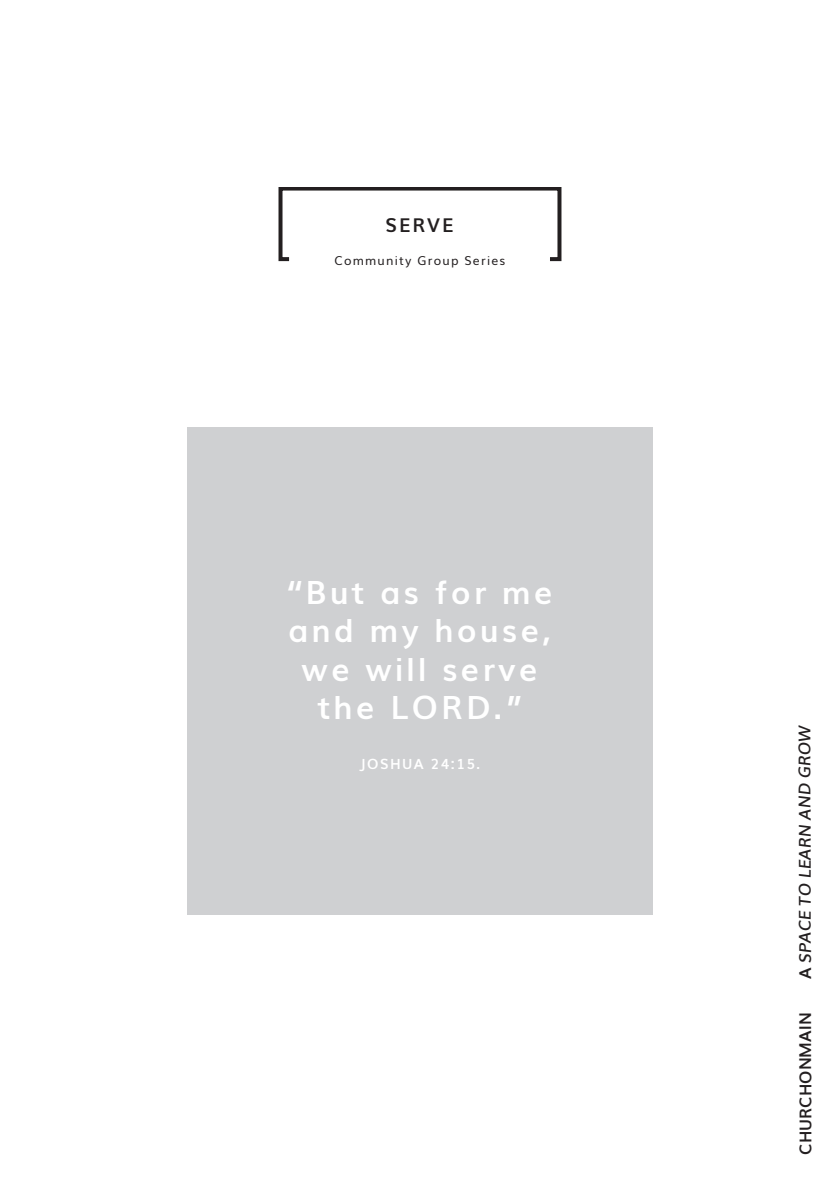
<style>
.page{position:relative;width:840px;height:1189px;background:#fff}
.page>*{position:absolute;margin:0;border:0;box-sizing:border-box;transform-origin:0 0}
.t1{font:700 32px/38.4px "Muli";letter-spacing:.1em;color:#fff;text-align:center}
.t2{font:700 19px "Muli";letter-spacing:.1em;color:#231f20}
.t3{font:italic 600 16.2px "Muli";letter-spacing:-.005em;color:#231f20}
.t4{font:700 16.2px "Muli";letter-spacing:-.005em;color:#231f20}
.t5{font:700 14px "Muli";letter-spacing:.1em;color:#fff}
.t6{font:12.2px "Muli";letter-spacing:.1em;color:#231f20}
.s1{font-weight:700;font-style:normal}
</style>
<div class="page">
<div style="left:187px;top:427px;width:466px;height:487px;background:#cfd0d2"></div>
<svg style="left:278px;top:187px;width:284px;height:75px"></svg>
<p class="t2" style="left:385px;top:210px;width:70px">SERVE</p>
<p class="t6" style="left:335px;top:250px;width:172px">Community Group Series</p>
<p class="t1" style="left:286px;top:571px;width:268px">“But as for me and my house, we will serve the LORD.”</p>
<p class="t5" style="left:359px;top:753px;width:123px">JOSHUA 24:15.</p>
<p class="t3" style="left:792px;top:979px;width:255px;rotate:-90deg"><span class="s1">A</span> SPACE TO LEARN AND GROW</p>
<p class="t4" style="left:792px;top:1154px;width:144px;rotate:-90deg">CHURCHONMAIN</p>
</div>
